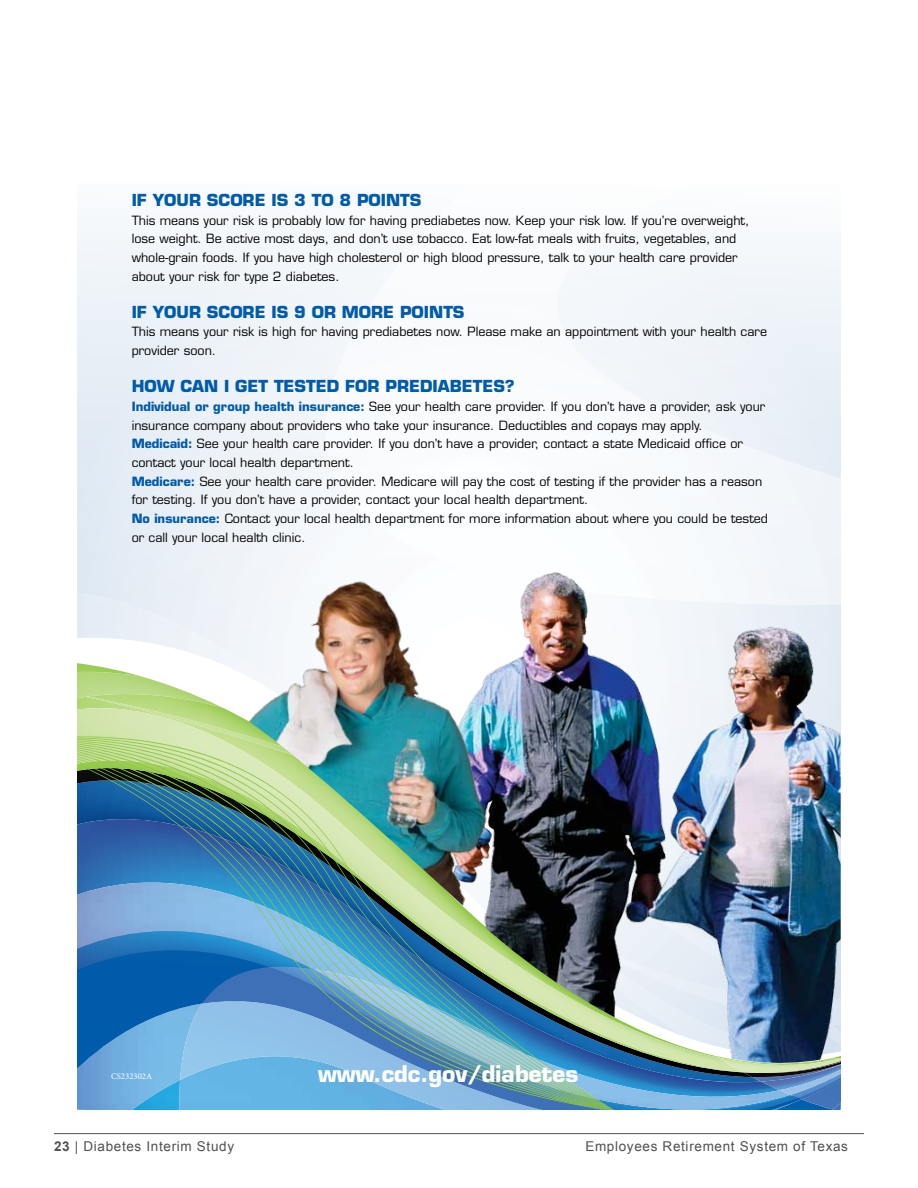
<style>
.page{position:relative;width:918px;height:1188px;background:#fff}
.page>*{position:absolute;margin:0;border:0;box-sizing:border-box;transform-origin:0 0}
.t1{font:700 22.35px "Eurostile LT Std";color:#fff}
.t2{font:700 16.2px "Eurostile LT Std";color:#005baa}
.t3{font:13.5px "Arial";letter-spacing:.05em;color:#505052}
.t4{font:12.45px/18.6px "Eurostile LT Std";color:#000}
.t5{font:8.7px "Minion Pro";color:#fff}
.s1{font-weight:700;color:#005baa}
.s2{font-weight:700}
</style>
<div class="page">
<hr style="left:54px;top:1133px;width:810px;height:1px;background:#505052">
<svg style="left:77px;top:224px;width:249px;height:369px"></svg>
<svg style="left:326px;top:241px;width:515px;height:326px"></svg>
<img style="left:764px;top:1099px;width:38px;height:11px">
<svg style="left:77px;top:925px;width:687px;height:185px;background:#589bcd"></svg>
<svg style="left:77px;top:593px;width:130px;height:332px;background:#578abd"></svg>
<img style="left:802px;top:1099px;width:31px;height:11px">
<svg style="left:684px;top:1064px;width:149px;height:35px;background:#4f80a2"></svg>
<img style="left:790px;top:1095px;width:43px;height:3px">
<img style="left:779px;top:1064px;width:54px;height:31px">
<img style="left:833px;top:1064px;width:8px;height:46px">
<img style="left:355px;top:932px;width:82px;height:96px">
<svg style="left:77px;top:612px;width:130px;height:177px"></svg>
<img style="left:77px;top:672px;width:130px;height:36px">
<img style="left:437px;top:567px;width:404px;height:497px">
<img style="left:207px;top:567px;width:296px;height:365px">
<p class="t2" style="left:132px;top:190px;width:291px">IF YOUR SCORE IS 3 TO 8 POINTS</p>
<p class="t4" style="left:132px;top:211px;width:619px">This means your risk is probably low for having prediabetes now. Keep your risk low. If you’re overweight, lose weight. Be active most days, and don’t use tobacco. Eat low-fat meals with fruits, vegetables, and whole-grain foods. If you have high cholesterol or high blood pressure, talk to your health care provider about your risk for type 2 diabetes.</p>
<p class="t2" style="left:132px;top:302px;width:334px">IF YOUR SCORE IS 9 OR MORE POINTS</p>
<p class="t4" style="left:132px;top:323px;width:637px">This means your risk is high for having prediabetes now. Please make an appointment with your health care provider soon.</p>
<p class="t2" style="left:132px;top:376px;width:385px">HOW CAN I GET TESTED FOR PREDIABETES?</p>
<p class="t4" style="left:132px;top:397px;width:638px"><span class="s1">Individual or group health insurance:</span> See your health care provider. If you don’t have a provider, ask your insurance company about providers who take your insurance. Deductibles and copays may apply.<br><span class="s1">Medicaid:</span> See your health care provider. If you don’t have a provider, contact a state Medicaid office or contact your local health department.<br><span class="s1">Medicare:</span> See your health care provider. Medicare will pay the cost of testing if the provider has a reason for testing. If you don’t have a provider, contact your local health department.<br><span class="s1">No insurance:</span> Contact your local health department for more information about where you could be tested or call your local health clinic.</p>
<p class="t5" style="left:111px;top:1071px;width:43px">CS232302A</p>
<p class="t1" style="left:318px;top:1060px;width:262px">www.cdc.gov/diabetes</p>
<p class="t3" style="left:54px;top:1137px;width:182px"><span class="s2">23</span> | Diabetes Interim Study</p>
<p class="t3" style="left:585px;top:1137px;width:264px">Employees Retirement System of Texas</p>
</div>
